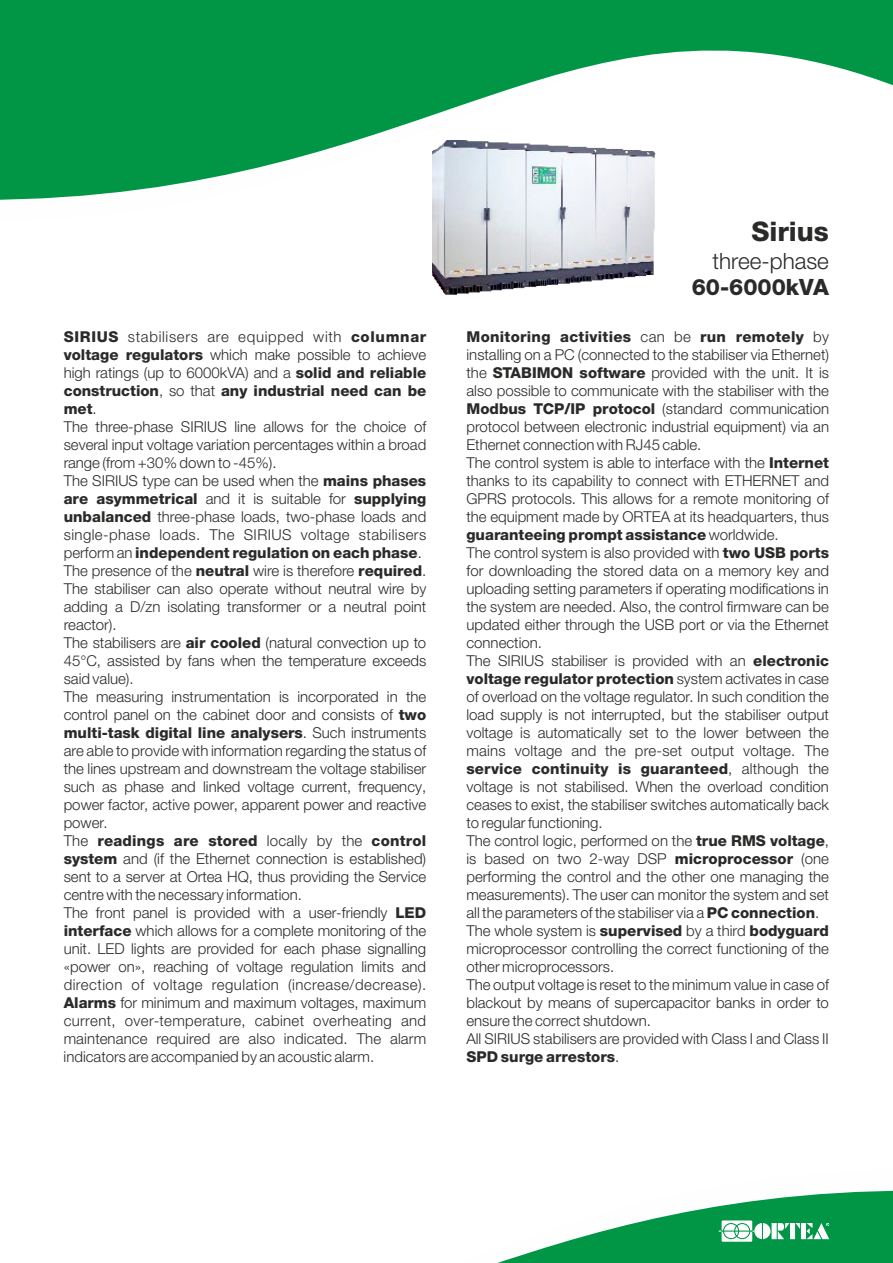
<style>
.page{position:relative;width:893px;height:1263px;background:#fff}
.page>*{position:absolute;margin:0;border:0;box-sizing:border-box;transform-origin:0 0}
.t1{font:800 27px "Helvetica Neue LTW1 G";color:#2a2a29}
.t2{font:300 22.5px "Helvetica Neue LTW1 G";color:#2a2a29}
.t3{font:800 22.5px "Helvetica Neue LTW1 G";color:#2a2a29}
.t4{font:300 15px/18px "Helvetica Neue LTW1 G";color:#2a2a29}
.t5{font:700 2.4px "News Gothic BT";color:#fefefe}
.s1{font-weight:800}
</style>
<div class="page">
<svg style="left:497px;top:1191px;width:396px;height:72px"></svg>
<svg style="left:0;top:0;width:893px;height:200px;fill:#009646"></svg>
<img style="left:433px;top:141px;width:222px;height:154px">
<h1 class="t1" style="left:751px;top:222px;width:79px">Sirius</h1>
<h2 class="t2" style="left:712px;top:253px;width:118px">three-phase</h2>
<h2 class="t3" style="left:692px;top:279px;width:139px">60-6000kVA</h2>
<p class="t4" style="left:64px;top:330px;width:364px"><span class="s1">SIRIUS</span> stabilisers are equipped with <span class="s1">columnar voltage regulators</span> which make possible to achieve high ratings (up to 6000kVA) and a <span class="s1">solid and reliable construction</span>, so that <span class="s1">any industrial need can be met</span>.<br>The three-phase SIRIUS line allows for the choice of several input voltage variation percentages within a broad range (from +30% down to -45%).<br>The SIRIUS type can be used when the <span class="s1">mains phases are asymmetrical</span> and it is suitable for <span class="s1">supplying unbalanced</span> three-phase loads, two-phase loads and single-phase loads. The SIRIUS voltage stabilisers perform an <span class="s1">independent regulation on each phase</span>.<br>The presence of the <span class="s1">neutral</span> wire is therefore <span class="s1">required</span>.<br>The stabiliser can also operate without neutral wire by adding a D/zn isolating transformer or a neutral point reactor).<br>The stabilisers are <span class="s1">air cooled</span> (natural convection up to 45°C, assisted by fans when the temperature exceeds said value).<br>The measuring instrumentation is incorporated in the control panel on the cabinet door and consists of <span class="s1">two multi-task digital line analysers</span>. Such instruments are able to provide with information regarding the status of the lines upstream and downstream the voltage stabiliser such as phase and linked voltage current, frequency, power factor, active power, apparent power and reactive power.<br>The <span class="s1">readings are stored</span> locally by the <span class="s1">control system</span> and (if the Ethernet connection is established) sent to a server at Ortea HQ, thus providing the Service centre with the necessary information.<br>The front panel is provided with a user-friendly <span class="s1">LED interface</span> which allows for a complete monitoring of the unit. LED lights are provided for each phase signalling «power on», reaching of voltage regulation limits and direction of voltage regulation (increase/decrease).<br><span class="s1">Alarms</span> for minimum and maximum voltages, maximum current, over-temperature, cabinet overheating and maintenance required are also indicated. The alarm indicators are accompanied by an acoustic alarm.</p>
<p class="t4" style="left:466px;top:330px;width:364px"><span class="s1">Monitoring activities</span> can be <span class="s1">run remotely</span> by installing on a PC (connected to the stabiliser via Ethernet) the <span class="s1">STABIMON software</span> provided with the unit. It is also possible to communicate with the stabiliser with the <span class="s1">Modbus TCP/IP protocol</span> (standard communication protocol between electronic industrial equipment) via an Ethernet connection with RJ45 cable.<br>The control system is able to interface with the <span class="s1">Internet </span>thanks to its capability to connect with ETHERNET and GPRS protocols. This allows for a remote monitoring of the equipment made by ORTEA at its headquarters, thus <span class="s1">guaranteeing prompt assistance</span> worldwide.<br>The control system is also provided with <span class="s1">two USB ports </span>for downloading the stored data on a memory key and uploading setting parameters if operating modifications in the system are needed. Also, the control firmware can be updated either through the USB port or via the Ethernet connection.<br>The SIRIUS stabiliser is provided with an <span class="s1">electronic voltage regulator protection</span> system activates in case of overload on the voltage regulator. In such condition the load supply is not interrupted, but the stabiliser output voltage is automatically set to the lower between the mains voltage and the pre-set output voltage. The <span class="s1">service continuity is guaranteed</span>, although the voltage is not stabilised. When the overload condition ceases to exist, the stabiliser switches automatically back to regular functioning.<br>The control logic, performed on the <span class="s1">true RMS voltage</span>, is based on two 2-way DSP <span class="s1">microprocessor</span> (one performing the control and the other one managing the measurements). The user can monitor the system and set all the parameters of the stabiliser via a <span class="s1">PC connection</span>.<br>The whole system is <span class="s1">supervised</span> by a third <span class="s1">bodyguard </span>microprocessor controlling the correct functioning of the other microprocessors.<br>The output voltage is reset to the minimum value in case of blackout by means of supercapacitor banks in order to ensure the correct shutdown.<br>All SIRIUS stabilisers are provided with Class I and Class II <span class="s1">SPD surge arrestors</span>.</p>
<p class="t5" style="left:827px;top:1223px;width:3px">R</p>
</div>
